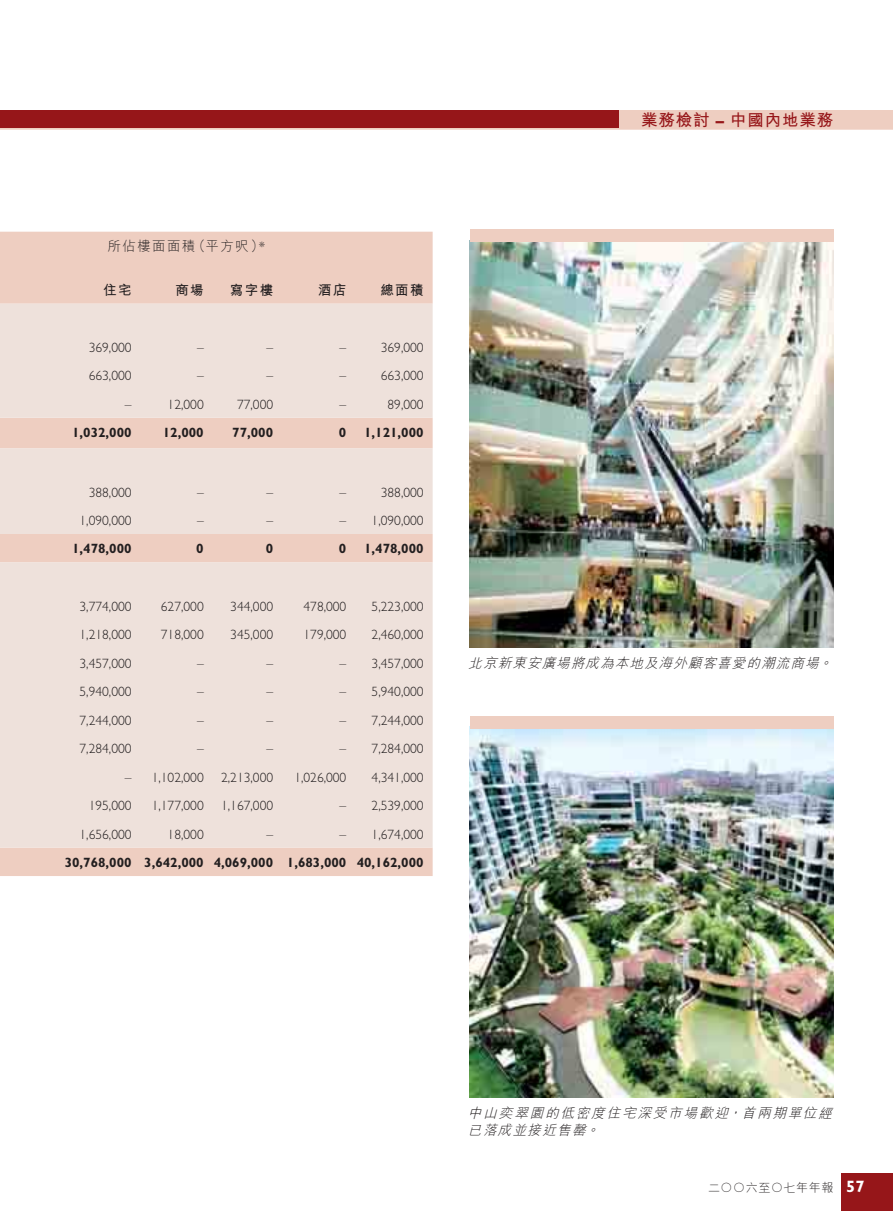
<style>
.page{position:relative;width:893px;height:1212px;background:#fff}
.page>*{position:absolute;margin:0;border:0;box-sizing:border-box;transform-origin:0 0}
.t1{font:16.5px "M Hei HK Bold E Ten B5 H";letter-spacing:.05em;color:#961619}
.t2{font:700 16.5px "Gill Sans Std";color:#fff}
.t3{font:300 13.5px "Gill Sans Std";color:#231f20}
.t4{font:700 13.5px "Gill Sans Std";color:#231f20}
.t5{font:italic 13.5px/16.5px "M Hei HK Light E Ten B5 H";color:#231f20}
.t6{font:13.5px "M Hei HK Light E Ten B5 H";letter-spacing:.1em;color:#231f20}
.t7{font:13.5px "M Hei HK Bold E Ten B5 H";letter-spacing:.1em;color:#231f20}
.t8{font:12px "M Hei HK Light E Ten B5 H";letter-spacing:.05em;color:#231f20}
.s1{font-family:"Gill Sans Std";font-weight:300}
.s2{font-family:"Gill Sans Std";font-weight:700}
</style>
<div class="page">
<div style="left:842px;top:1174px;width:51px;height:37px;background:#961619"></div>
<hr style="left:1px;top:128px;width:892px;height:2px;background:#eecec1">
<div style="left:1px;top:111px;width:892px;height:17px;background:#961619"></div>
<div style="left:619px;top:111px;width:274px;height:17px;background:#eecec1"></div>
<img style="left:470px;top:729px;width:363px;height:368px">
<img style="left:470px;top:241px;width:363px;height:406px">
<div style="left:1px;top:232px;width:432px;height:644px;background:#eecec1"></div>
<svg style="left:1px;top:304px;width:432px;height:543px;background:#eeded8"></svg>
<div style="left:470px;top:229px;width:363px;height:12px;background:#eecec1"></div>
<div style="left:470px;top:716px;width:363px;height:13px;background:#eecec1"></div>
<p class="t6" style="left:108px;top:241px;width:159px">所佔樓面面積（平方呎）<span class="s1">*</span></p>
<p class="t7" style="left:103px;top:284px;width:30px">住宅</p>
<p class="t7" style="left:175px;top:284px;width:30px">商場</p>
<p class="t7" style="left:230px;top:284px;width:45px">寫字樓</p>
<p class="t7" style="left:318px;top:284px;width:30px">酒店</p>
<p class="t7" style="left:380px;top:284px;width:45px">總面積</p>
<p class="t3" style="left:89px;top:339px;width:44px">369,000</p>
<p class="t3" style="left:197px;top:339px;width:8px">–</p>
<p class="t3" style="left:266px;top:339px;width:8px">–</p>
<p class="t3" style="left:340px;top:339px;width:8px">–</p>
<p class="t3" style="left:381px;top:339px;width:44px">369,000</p>
<p class="t3" style="left:89px;top:368px;width:44px">663,000</p>
<p class="t3" style="left:197px;top:368px;width:8px">–</p>
<p class="t3" style="left:266px;top:368px;width:8px">–</p>
<p class="t3" style="left:340px;top:368px;width:8px">–</p>
<p class="t3" style="left:381px;top:368px;width:44px">663,000</p>
<p class="t3" style="left:125px;top:396px;width:8px">–</p>
<p class="t3" style="left:168px;top:396px;width:38px">12,000</p>
<p class="t3" style="left:237px;top:396px;width:38px">77,000</p>
<p class="t3" style="left:340px;top:396px;width:8px">–</p>
<p class="t3" style="left:387px;top:396px;width:38px">89,000</p>
<p class="t4" style="left:72px;top:425px;width:61px">1,032,000</p>
<p class="t4" style="left:163px;top:425px;width:42px">12,000</p>
<p class="t4" style="left:232px;top:425px;width:42px">77,000</p>
<p class="t4" style="left:339px;top:425px;width:9px">0</p>
<p class="t4" style="left:364px;top:425px;width:61px">1,121,000</p>
<p class="t3" style="left:89px;top:484px;width:44px">388,000</p>
<p class="t3" style="left:197px;top:484px;width:8px">–</p>
<p class="t3" style="left:266px;top:484px;width:8px">–</p>
<p class="t3" style="left:340px;top:484px;width:8px">–</p>
<p class="t3" style="left:381px;top:484px;width:44px">388,000</p>
<p class="t3" style="left:80px;top:512px;width:54px">1,090,000</p>
<p class="t3" style="left:197px;top:512px;width:8px">–</p>
<p class="t3" style="left:266px;top:512px;width:8px">–</p>
<p class="t3" style="left:340px;top:512px;width:85px">– 1,090,000</p>
<p class="t4" style="left:72px;top:541px;width:61px">1,478,000</p>
<p class="t4" style="left:196px;top:541px;width:9px">0</p>
<p class="t4" style="left:266px;top:541px;width:9px">0</p>
<p class="t4" style="left:339px;top:541px;width:9px">0</p>
<p class="t4" style="left:364px;top:541px;width:61px">1,478,000</p>
<p class="t3" style="left:80px;top:598px;width:54px">3,774,000</p>
<p class="t3" style="left:161px;top:598px;width:44px">627,000</p>
<p class="t3" style="left:230px;top:598px;width:44px">344,000</p>
<p class="t3" style="left:303px;top:598px;width:44px">478,000</p>
<p class="t3" style="left:372px;top:598px;width:54px">5,223,000</p>
<p class="t3" style="left:80px;top:626px;width:54px">1,218,000</p>
<p class="t3" style="left:161px;top:626px;width:44px">718,000</p>
<p class="t3" style="left:230px;top:626px;width:44px">345,000</p>
<p class="t3" style="left:303px;top:626px;width:44px">179,000</p>
<p class="t3" style="left:372px;top:626px;width:54px">2,460,000</p>
<p class="t3" style="left:80px;top:655px;width:54px">3,457,000</p>
<p class="t3" style="left:197px;top:655px;width:8px">–</p>
<p class="t3" style="left:266px;top:655px;width:8px">–</p>
<p class="t3" style="left:340px;top:655px;width:85px">– 3,457,000</p>
<p class="t3" style="left:80px;top:683px;width:54px">5,940,000</p>
<p class="t3" style="left:197px;top:683px;width:8px">–</p>
<p class="t3" style="left:266px;top:683px;width:8px">–</p>
<p class="t3" style="left:340px;top:683px;width:85px">– 5,940,000</p>
<p class="t3" style="left:80px;top:712px;width:54px">7,244,000</p>
<p class="t3" style="left:197px;top:712px;width:8px">–</p>
<p class="t3" style="left:266px;top:712px;width:8px">–</p>
<p class="t3" style="left:340px;top:712px;width:85px">– 7,244,000</p>
<p class="t3" style="left:80px;top:740px;width:54px">7,284,000</p>
<p class="t3" style="left:197px;top:740px;width:8px">–</p>
<p class="t3" style="left:266px;top:740px;width:8px">–</p>
<p class="t3" style="left:340px;top:740px;width:85px">– 7,284,000</p>
<p class="t3" style="left:125px;top:769px;width:80px">– 1,102,000</p>
<p class="t3" style="left:221px;top:769px;width:54px">2,213,000</p>
<p class="t3" style="left:294px;top:769px;width:54px">1,026,000</p>
<p class="t3" style="left:372px;top:769px;width:54px">4,341,000</p>
<p class="t3" style="left:89px;top:797px;width:44px">195,000</p>
<p class="t3" style="left:152px;top:797px;width:54px">1,177,000</p>
<p class="t3" style="left:221px;top:797px;width:54px">1,167,000</p>
<p class="t3" style="left:340px;top:797px;width:85px">– 2,539,000</p>
<p class="t3" style="left:80px;top:826px;width:54px">1,656,000</p>
<p class="t3" style="left:168px;top:826px;width:38px">18,000</p>
<p class="t3" style="left:266px;top:826px;width:8px">–</p>
<p class="t3" style="left:340px;top:826px;width:85px">– 1,674,000</p>
<p class="t4" style="left:65px;top:854px;width:360px">30,768,000 3,642,000 4,069,000 1,683,000 40,162,000</p>
<p class="t1" style="left:641px;top:114px;width:194px">業務檢討 <span class="s2">–</span> 中國內地業務</p>
<p class="t5" style="left:468px;top:656px;width:369px">北京新東安廣場將成為本地及海外顧客喜愛的潮流商場。</p>
<p class="t5" style="left:468px;top:1107px;width:369px">中山奕翠園的低密度住宅深受市場歡迎，首兩期單位經已落成並接近售罄。</p>
<p class="t8" style="left:708px;top:1183px;width:127px">二〇〇六至〇七年年報</p>
<p class="t2" style="left:846px;top:1176px;width:20px">57</p>
</div>
